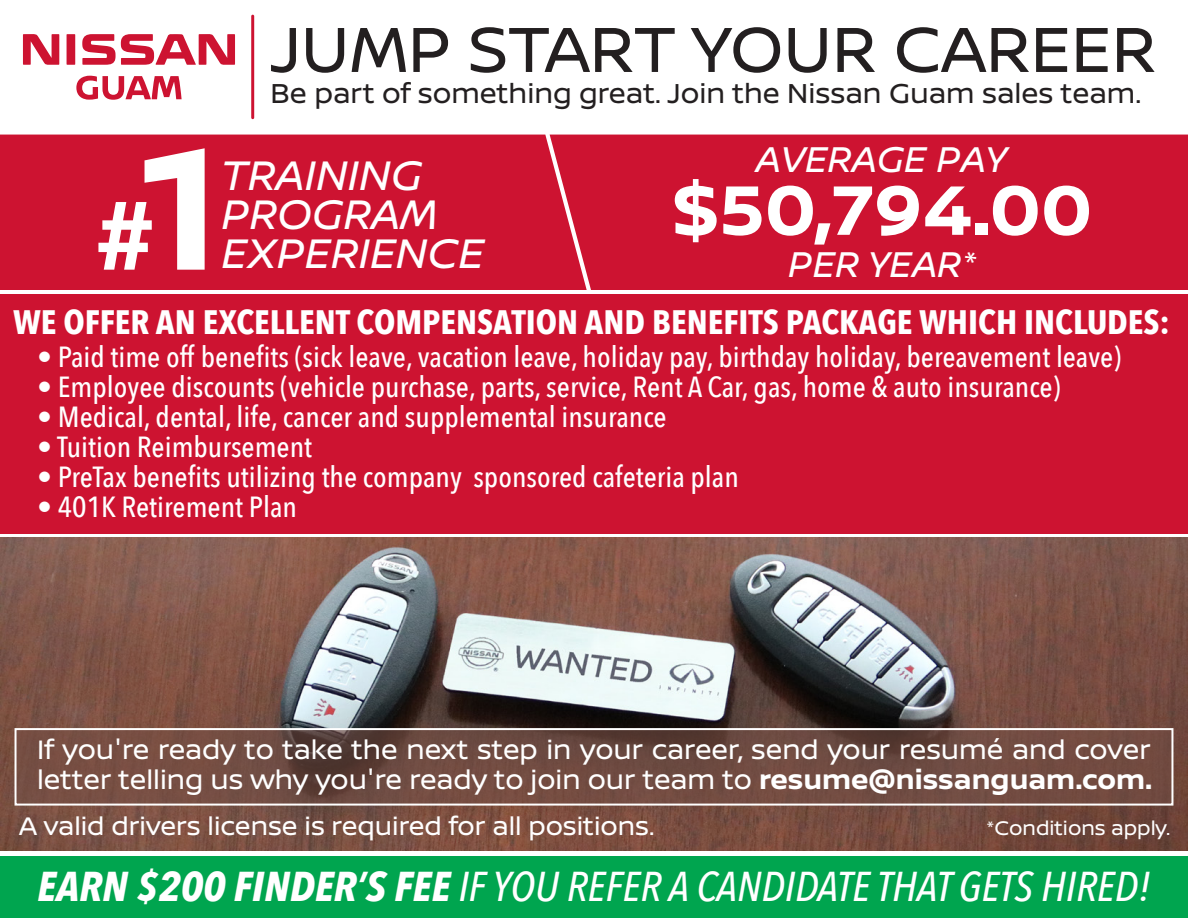
<style>
.page{position:relative;width:1188px;height:918px;background:#fff}
.page>*{position:absolute;margin:0;border:0;box-sizing:border-box;transform-origin:0 0}
.t1{font:700 93.6px "Nissan Brand";color:#fff}
.t2{font:700 74.4px "Nissan Brand";color:#fff}
.t3{font:67.5px "Nissan Brand";color:#231f20}
.t4{font:italic 43.8px/38.7px "Nissan Brand";color:#fff}
.t5{font:italic 500 41.7px "Avenir Next Condensed";color:#fff}
.t6{font:italic 38.1px "Nissan Brand";color:#fff}
.t7{font:700 33.9px "Avenir Next Condensed";color:#fff}
.t8{font:500 29.1px "Avenir Next Condensed";color:#fff}
.t9{font:29.1px "Nissan Brand";color:#231f20}
.t10{font:28.5px/30px "Nissan Brand";color:#fff}
.t11{font:27px "Nissan Brand";color:#fff}
.t12{font:21px "Nissan Brand";color:#fff}
.s1{font-size:183.3px}
.s2{font-weight:700}
</style>
<div class="page">
<div style="left:0;top:857px;width:1188px;height:61px;background:#00a54f"></div>
<div style="left:0;top:135px;width:550px;height:155px;background:#cd1331"></div>
<div style="left:550px;top:135px;width:638px;height:155px;background:#cd1331"></div>
<img style="left:0;top:538px;width:1188px;height:313px">
<div style="left:16px;top:729px;width:1156px;height:76px;background:#744e45"></div>
<div style="left:15px;top:728px;width:1158px;height:78px;border:2px solid #fff"></div>
<div style="left:0;top:294px;width:1188px;height:240px;background:#cd1331"></div>
<div style="left:67px;top:34px;width:8px;height:31px;background:#cd1331"></div>
<svg style="left:23px;top:34px;width:36px;height:31px"></svg>
<svg style="left:82px;top:34px;width:153px;height:31px"></svg>
<svg style="left:76px;top:76px;width:106px;height:24px"></svg>
<hr style="left:251px;top:15px;width:3px;height:104px;background:#cd1331">
<h3 class="t3" style="left:270px;top:0;width:887px">JUMP START YOUR CAREER</h3>
<h1 class="t1" style="left:96px;top:171px;width:128px">#<span class="s1">1</span></h1>
<p class="t9" style="left:270px;top:72px;width:872px">Be part of something great. Join the Nissan Guam sales team.</p>
<h3 class="t4" style="left:221px;top:154px;width:218px">TRAINING<br>PROGRAM</h3>
<h3 class="t4" style="left:221px;top:232px;width:264px">EXPERIENCE</h3>
<h3 class="t6" style="left:755px;top:131px;width:253px">AVERAGE PAY</h3>
<h2 class="t2" style="left:672px;top:156px;width:422px">$50,794.00</h2>
<h3 class="t6" style="left:788px;top:237px;width:189px">PER YEAR*</h3>
<p class="t7" style="left:13px;top:302px;width:1158px">WE OFFER AN EXCELLENT COMPENSATION AND BENEFITS PACKAGE WHICH INCLUDES:</p>
<p class="t8" style="left:37px;top:340px;width:1085px">• Paid time off benefits (sick leave, vacation leave, holiday pay, birthday holiday, bereavement leave)</p>
<p class="t8" style="left:37px;top:370px;width:1025px">• Employee discounts (vehicle purchase, parts, service, Rent A Car, gas, home &amp; auto insurance)</p>
<p class="t8" style="left:37px;top:400px;width:631px">• Medical, dental, life, cancer and supplemental insurance</p>
<p class="t8" style="left:37px;top:430px;width:277px">• Tuition Reimbursement</p>
<p class="t8" style="left:37px;top:460px;width:703px">• PreTax benefits utilizing the company sponsored cafeteria plan</p>
<p class="t8" style="left:37px;top:490px;width:261px">• 401K Retirement Plan</p>
<p class="t10" style="left:37px;top:734px;width:1117px">If you're ready to take the next step in your career, send your resumé and cover letter telling us why you're ready to join our team to <span class="s2">resume@nissanguam.com.</span></p>
<p class="t11" style="left:19px;top:806px;width:637px">A valid drivers license is required for all positions.</p>
<p class="t12" style="left:987px;top:812px;width:185px">*Conditions apply.</p>
<h3 class="t5" style="left:37px;top:861px;width:1115px"><span class="s2">EARN $200 FINDER’S FEE</span> IF YOU REFER A CANDIDATE THAT GETS HIRED!</h3>
</div>
